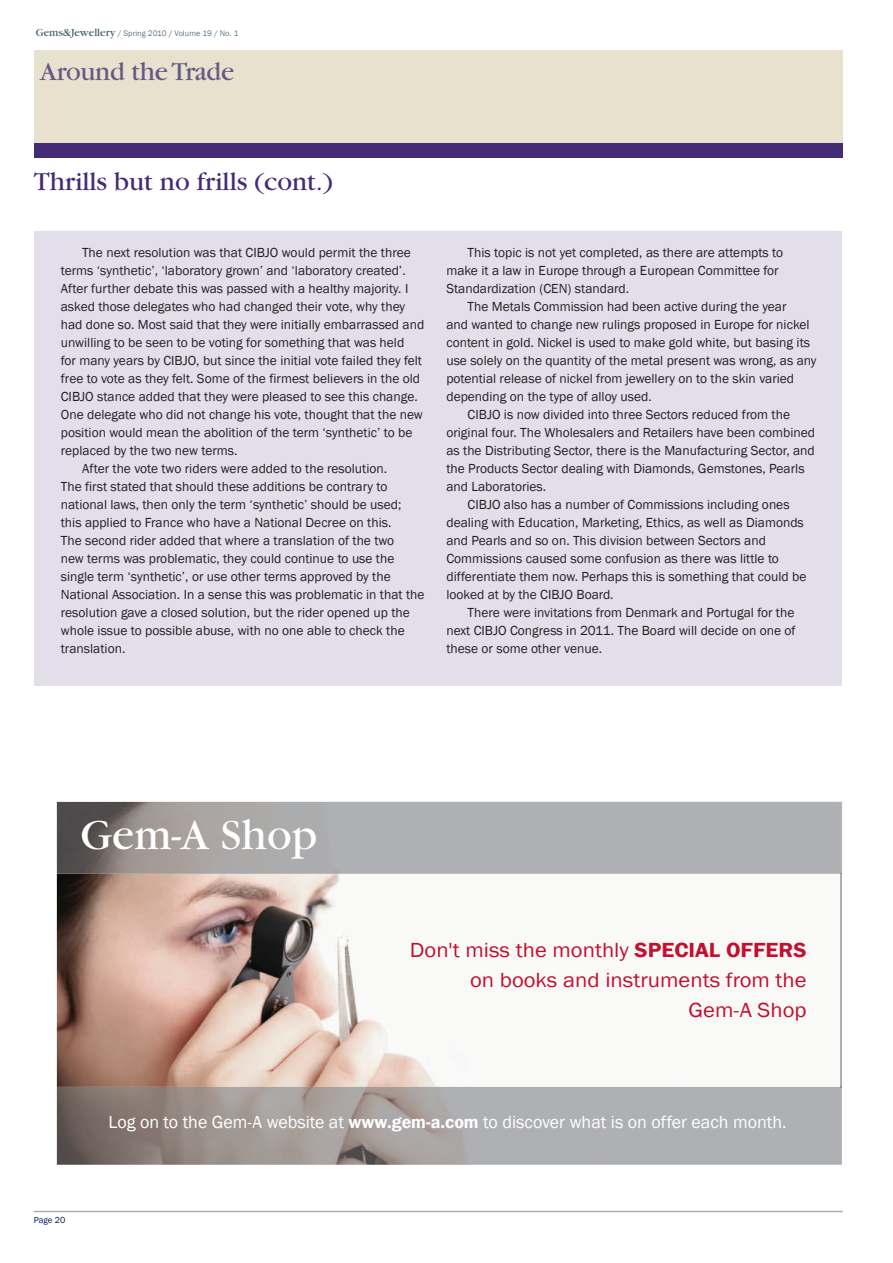
<style>
.page{position:relative;width:893px;height:1263px;background:#fff}
.page>*{position:absolute;margin:0;border:0;box-sizing:border-box;transform-origin:0 0}
.t1{font:45px "Garamond";color:#fff}
.t2{font:27px "Garamond";color:#452a76}
.t3{font:27px "Garamond";letter-spacing:-.01em;color:#665984}
.t4{font:21px/30px "Franklin Gothic";color:#c3102f;text-align:right;scale:1.08 1}
.t5{font:18px "Franklin Gothic";color:#fff}
.t6{font:13.5px/18px "Franklin Gothic";color:#231f20}
.t7{font:9px "Franklin Gothic";color:#00215d}
.t8{font:8.25px "Franklin Gothic";color:#5f7685}
.s1{font-family:"Garamond";font-size:11.25px;color:#405968}
.s2{font-weight:600}
</style>
<div class="page">
<div style="left:34px;top:51px;width:809px;height:102px;background:#e7e1ce"></div>
<div style="left:34px;top:143px;width:808px;height:15px;background:#452a76"></div>
<hr style="left:34px;top:1211px;width:809px;height:1px;background:#a8a9ad">
<div style="left:34px;top:231px;width:808px;height:455px;background:#e2deea"></div>
<img style="left:57px;top:874px;width:784px;height:213px">
<img style="left:57px;top:802px;width:785px;height:72px">
<img style="left:57px;top:1087px;width:785px;height:78px">
<img style="left:841px;top:874px;width:1px;height:213px">
<p class="t8" style="left:36px;top:28px;width:204px"><span class="s1">Gems&amp;Jewellery</span> / Spring 2010 / Volume 19 / No. 1</p>
<h2 class="t3" style="left:40px;top:57px;width:196px">Around the Trade</h2>
<h2 class="t2" style="left:34px;top:167px;width:300px">Thrills but no frills (cont.)</h2>
<p class="t6" style="left:82px;top:243px;width:330px">The next resolution was that CIBJO would permit the three</p>
<p class="t6" style="left:61px;top:261px;width:346px">terms ‘synthetic’, ‘laboratory grown’ and ‘laboratory created’.</p>
<p class="t6" style="left:61px;top:279px;width:349px">After further debate this was passed with a healthy majority. I</p>
<p class="t6" style="left:61px;top:297px;width:346px">asked those delegates who had changed their vote, why they</p>
<p class="t6" style="left:61px;top:315px;width:365px">had done so. Most said that they were initially embarrassed and</p>
<p class="t6" style="left:61px;top:333px;width:345px">unwilling to be seen to be voting for something that was held</p>
<p class="t6" style="left:61px;top:351px;width:363px">for many years by CIBJO, but since the initial vote failed they felt</p>
<p class="t6" style="left:61px;top:369px;width:361px">free to vote as they felt. Some of the firmest believers in the old</p>
<p class="t6" style="left:61px;top:387px;width:358px">CIBJO stance added that they were pleased to see this change.</p>
<p class="t6" style="left:61px;top:405px;width:363px">One delegate who did not change his vote, thought that the new</p>
<p class="t6" style="left:61px;top:423px;width:353px">position would mean the abolition of the term ‘synthetic’ to be</p>
<p class="t6" style="left:61px;top:441px;width:178px">replaced by the two new terms.</p>
<p class="t6" style="left:82px;top:459px;width:307px">After the vote two riders were added to the resolution.</p>
<p class="t6" style="left:61px;top:477px;width:328px">The first stated that should these additions be contrary to</p>
<p class="t6" style="left:61px;top:495px;width:342px">national laws, then only the term ‘synthetic’ should be used;</p>
<p class="t6" style="left:61px;top:513px;width:332px">this applied to France who have a National Decree on this.</p>
<p class="t6" style="left:61px;top:531px;width:335px">The second rider added that where a translation of the two</p>
<p class="t6" style="left:61px;top:549px;width:335px">new terms was problematic, they could continue to use the</p>
<p class="t6" style="left:61px;top:567px;width:331px">single term ‘synthetic’, or use other terms approved by the</p>
<p class="t6" style="left:61px;top:585px;width:365px">National Association. In a sense this was problematic in that the</p>
<p class="t6" style="left:61px;top:603px;width:351px">resolution gave a closed solution, but the rider opened up the</p>
<p class="t6" style="left:61px;top:621px;width:345px">whole issue to possible abuse, with no one able to check the</p>
<p class="t6" style="left:61px;top:639px;width:66px">translation.</p>
<p class="t6" style="left:446px;top:243px;width:338px;text-indent:21px">This topic is not yet completed, as there are attempts to make it a law in Europe through a European Committee for<br>Standardization (CEN) standard.</p>
<p class="t6" style="left:468px;top:297px;width:320px">The Metals Commission had been active during the year</p>
<p class="t6" style="left:446px;top:315px;width:365px">and wanted to change new rulings proposed in Europe for nickel</p>
<p class="t6" style="left:446px;top:333px;width:365px">content in gold. Nickel is used to make gold white, but basing its</p>
<p class="t6" style="left:446px;top:351px;width:372px">use solely on the quantity of the metal present was wrong, as any</p>
<p class="t6" style="left:446px;top:369px;width:349px">potential release of nickel from jewellery on to the skin varied</p>
<p class="t6" style="left:446px;top:387px;width:207px">depending on the type of alloy used.</p>
<p class="t6" style="left:468px;top:405px;width:324px">CIBJO is now divided into three Sectors reduced from the</p>
<p class="t6" style="left:446px;top:423px;width:370px">original four. The Wholesalers and Retailers have been combined</p>
<p class="t6" style="left:446px;top:441px;width:370px">as the Distributing Sector, there is the Manufacturing Sector, and</p>
<p class="t6" style="left:446px;top:459px;width:360px">the Products Sector dealing with Diamonds, Gemstones, Pearls</p>
<p class="t6" style="left:446px;top:477px;width:101px">and Laboratories.</p>
<p class="t6" style="left:468px;top:495px;width:323px">CIBJO also has a number of Commissions including ones</p>
<p class="t6" style="left:446px;top:513px;width:359px">dealing with Education, Marketing, Ethics, as well as Diamonds</p>
<p class="t6" style="left:446px;top:531px;width:321px">and Pearls and so on. This division between Sectors and</p>
<p class="t6" style="left:446px;top:549px;width:334px">Commissions caused some confusion as there was little to</p>
<p class="t6" style="left:446px;top:567px;width:362px">differentiate them now. Perhaps this is something that could be</p>
<p class="t6" style="left:446px;top:585px;width:169px">looked at by the CIBJO Board.</p>
<p class="t6" style="left:468px;top:603px;width:328px">There were invitations from Denmark and Portugal for the</p>
<p class="t6" style="left:446px;top:621px;width:351px">next CIBJO Congress in 2011. The Board will decide on one of</p>
<p class="t6" style="left:446px;top:639px;width:157px">these or some other venue.</p>
<h1 class="t1" style="left:80px;top:811px;width:239px">Gem-A Shop</h1>
<h3 class="t4" style="left:410px;top:935px;width:369px">Don't miss the monthly <span class="s2">SPECIAL OFFERS </span>on books and instruments from the<br>Gem-A Shop</h3>
<p class="t7" style="left:34px;top:1215px;width:33px">Page 20</p>
<h3 class="t5" style="left:108px;top:1112px;width:679px">Log on to the Gem-A website at <span class="s2">www.gem-a.com</span> to discover what is on offer each month.</h3>
</div>
